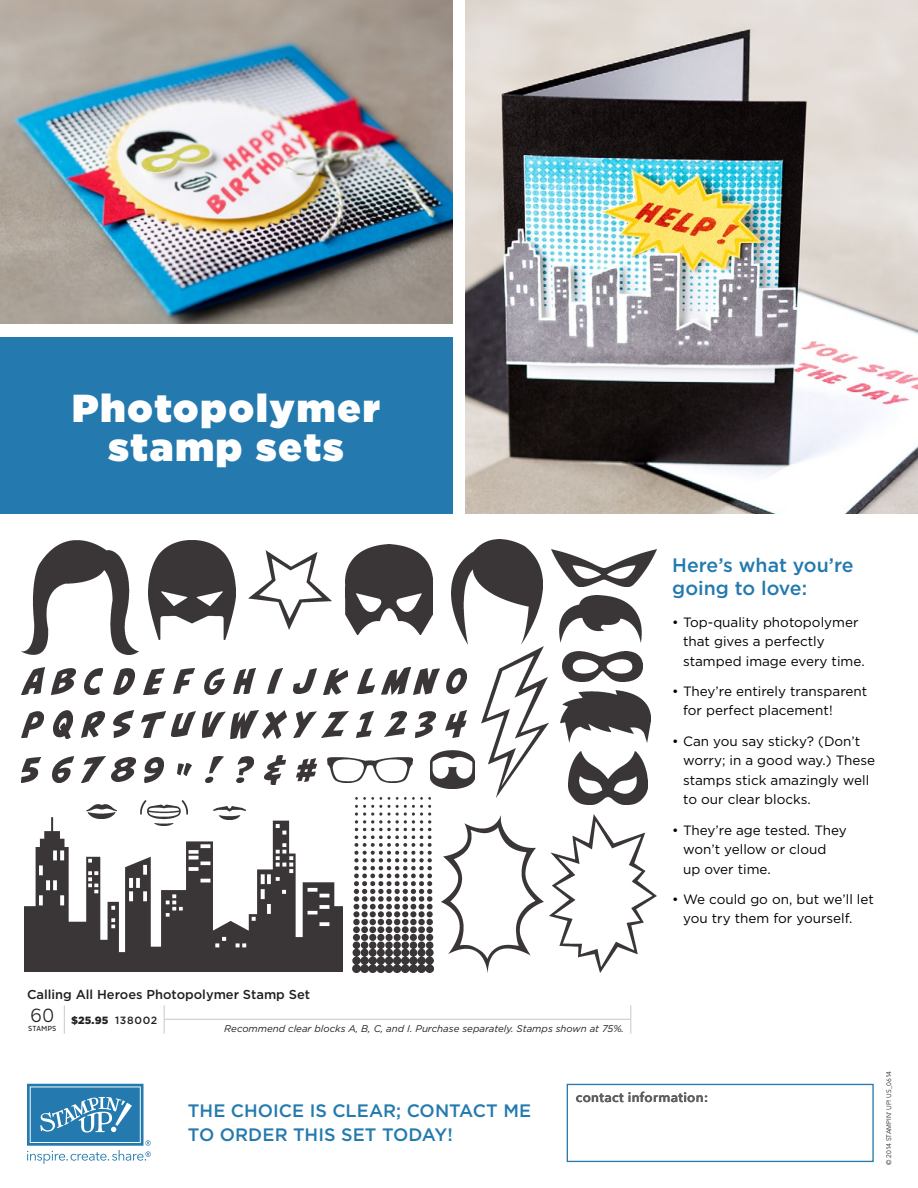
<style>
.page{position:relative;width:918px;height:1188px;background:#fff}
.page>*{position:absolute;margin:0;border:0;box-sizing:border-box;transform-origin:0 0}
.t1{font:900 39px/39px "Gotham";letter-spacing:.05em;color:#fff;text-align:center}
.t2{font:500 19.5px/23.4px "Gotham";color:#247aae}
.t3{font:300 19.5px "Pluto Cond";color:#231f20}
.t4{font:500 18px/24px "Gotham";color:#247aae}
.t5{font:13.5px/19.5px "Gotham";color:#000}
.t6{font:600 13.5px "Avenir Next";letter-spacing:.025em;color:#636366}
.t7{font:500 12.9px "Gotham";color:#231f20}
.t8{font:900 10.5px "Gotham";color:#231f20}
.t9{font:italic 9.75px "Gotham";color:#231f20}
.t10{font:7.5px "Pluto Cond";letter-spacing:.015em;color:#231f20}
.t11{font:6.6px "Avenir Next LT Pro";color:#231f20}
.s1{font-weight:500}
</style>
<div class="page">
<svg style="left:27px;top:1084px;width:124px;height:80px"></svg>
<div style="left:567px;top:1084px;width:307px;height:78px;border:1px solid #247aae"></div>
<div style="left:0;top:338px;width:452px;height:176px;background:#247aae"></div>
<svg style="left:64px;top:1005px;width:1px;height:29px"></svg>
<hr style="left:164px;top:1019px;width:467px;height:1px;background:#c7c8ca">
<svg style="left:164px;top:1005px;width:1px;height:29px"></svg>
<svg style="left:630px;top:1005px;width:1px;height:29px"></svg>
<img style="left:465px;top:0;width:452px;height:514px">
<img style="left:0;top:0;width:452px;height:324px">
<img style="left:22px;top:668px;width:22px;height:26px">
<img style="left:22px;top:711px;width:22px;height:26px">
<img style="left:53px;top:710px;width:19px;height:28px">
<img style="left:51px;top:668px;width:24px;height:26px">
<img style="left:22px;top:757px;width:18px;height:25px">
<img style="left:52px;top:756px;width:21px;height:27px">
<img style="left:294px;top:668px;width:23px;height:26px">
<img style="left:324px;top:668px;width:23px;height:26px">
<img style="left:357px;top:668px;width:17px;height:26px">
<img style="left:381px;top:667px;width:30px;height:28px">
<img style="left:413px;top:668px;width:26px;height:26px">
<img style="left:446px;top:669px;width:21px;height:25px">
<img style="left:82px;top:711px;width:22px;height:27px">
<img style="left:113px;top:711px;width:20px;height:27px">
<img style="left:142px;top:712px;width:23px;height:25px">
<img style="left:172px;top:712px;width:24px;height:25px">
<img style="left:203px;top:711px;width:22px;height:26px">
<img style="left:230px;top:711px;width:28px;height:27px">
<img style="left:262px;top:711px;width:25px;height:27px">
<img style="left:293px;top:711px;width:23px;height:26px">
<img style="left:321px;top:711px;width:28px;height:26px">
<img style="left:357px;top:712px;width:17px;height:25px">
<img style="left:385px;top:712px;width:21px;height:25px">
<img style="left:415px;top:712px;width:21px;height:25px">
<img style="left:84px;top:668px;width:19px;height:26px">
<img style="left:445px;top:711px;width:22px;height:27px">
<img style="left:81px;top:757px;width:24px;height:25px">
<img style="left:112px;top:757px;width:23px;height:25px">
<img style="left:144px;top:757px;width:19px;height:25px">
<img style="left:206px;top:757px;width:18px;height:25px">
<img style="left:236px;top:756px;width:18px;height:27px">
<img style="left:265px;top:755px;width:21px;height:29px">
<img style="left:297px;top:758px;width:19px;height:23px">
<img style="left:113px;top:668px;width:21px;height:26px">
<img style="left:178px;top:764px;width:14px;height:11px">
<img style="left:481px;top:646px;width:67px;height:151px">
<img style="left:549px;top:815px;width:108px;height:157px">
<img style="left:441px;top:816px;width:103px;height:156px">
<img style="left:353px;top:798px;width:81px;height:175px">
<img style="left:249px;top:550px;width:82px;height:79px">
<img style="left:25px;top:817px;width:317px;height:154px">
<img style="left:214px;top:807px;width:32px;height:12px">
<img style="left:140px;top:801px;width:48px;height:24px">
<img style="left:87px;top:804px;width:29px;height:15px">
<img style="left:144px;top:668px;width:20px;height:26px">
<img style="left:328px;top:758px;width:84px;height:25px">
<img style="left:568px;top:752px;width:79px;height:52px">
<img style="left:562px;top:652px;width:80px;height:29px">
<img style="left:431px;top:750px;width:43px;height:39px">
<img style="left:551px;top:549px;width:105px;height:37px">
<img style="left:560px;top:596px;width:82px;height:46px">
<img style="left:561px;top:691px;width:89px;height:51px">
<img style="left:22px;top:540px;width:117px;height:114px">
<img style="left:148px;top:540px;width:87px;height:99px">
<img style="left:451px;top:540px;width:91px;height:104px">
<img style="left:174px;top:669px;width:20px;height:25px">
<img style="left:345px;top:544px;width:88px;height:91px">
<img style="left:204px;top:668px;width:20px;height:26px">
<img style="left:234px;top:669px;width:22px;height:25px">
<img style="left:268px;top:669px;width:14px;height:25px">
<h1 class="t1" style="left:72px;top:388px;width:309px">Photopolymer stamp sets</h1>
<h2 class="t2" style="left:672px;top:553px;width:183px">Here’s what you’re going to love:</h2>
<p class="t5" style="left:683px;top:612px;width:183px;text-indent:-11px">• Top-quality photopolymer that gives a perfectly stamped image every time.</p>
<p class="t5" style="left:683px;top:681px;width:186px;text-indent:-11px">• They’re entirely transparent for perfect placement!</p>
<p class="t5" style="left:683px;top:731px;width:194px;text-indent:-11px">• Can you say sticky? (Don’t worry; in a good way.) These stamps stick amazingly well to our clear blocks.</p>
<p class="t5" style="left:683px;top:820px;width:165px;text-indent:-11px">• They’re age tested. They won’t yellow or cloud up over time.</p>
<p class="t5" style="left:683px;top:889px;width:192px;text-indent:-11px">• We could go on, but we’ll let you try them for yourself.</p>
<p class="t7" style="left:27px;top:986px;width:285px">Calling All Heroes Photopolymer Stamp Set</p>
<h2 class="t3" style="left:30px;top:1004px;width:26px">60</h2>
<p class="t10" style="left:28px;top:1025px;width:30px">STAMPS</p>
<p class="t8" style="left:71px;top:1013px;width:88px">$25.95 <span class="s1">138002</span></p>
<p class="t9" style="left:224px;top:1023px;width:401px">Recommend clear blocks A, B, C, and I. Purchase separately. Stamps shown at 75%.</p>
<h3 class="t4" style="left:188px;top:1098px;width:345px">THE CHOICE IS CLEAR; CONTACT ME<br>TO ORDER THIS SET TODAY!</h3>
<p class="t6" style="left:576px;top:1089px;width:134px">contact information:</p>
<p class="t11" style="left:885px;top:1165px;width:96px;rotate:-90deg">© 2014 STAMPIN’ UP! US_0614</p>
</div>
